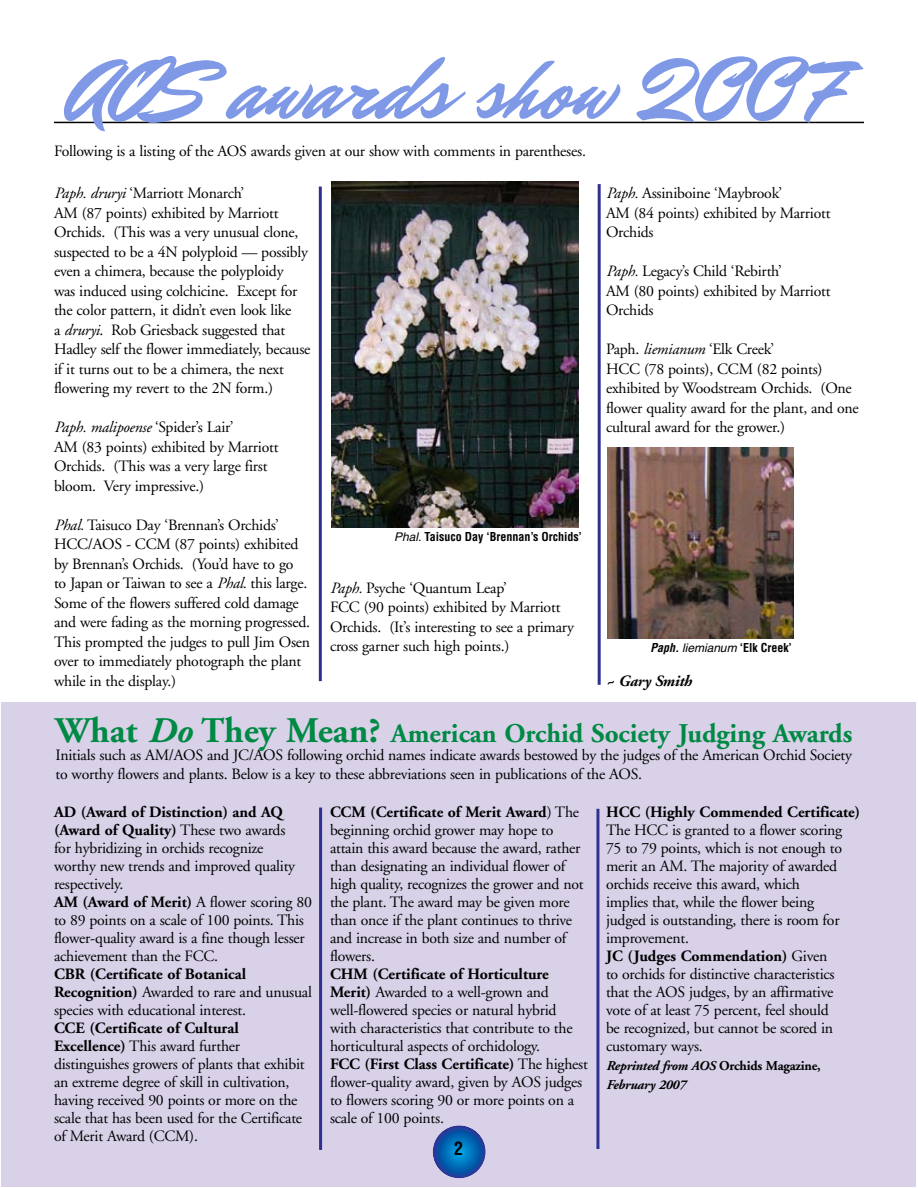
<style>
.page{position:relative;width:918px;height:1188px;background:#fff}
.page>*{position:absolute;margin:0;border:0;box-sizing:border-box;transform-origin:0 0}
.t1{font:90px "Mr Dafoe";color:#8099e6}
.t2{font:700 27px "Adobe Garamond";color:#008944}
.t3{font:15.75px/18px "Adobe Garamond";letter-spacing:-.015em;color:#000}
.t4{font:700 15.75px "Adobe Garamond";color:#000}
.t5{font:italic 700 15.75px "Adobe Garamond";letter-spacing:-.015em;color:#000}
.t6{font:italic 700 13.5px/18.8px "Adobe Garamond";letter-spacing:-.015em;color:#000}
.t7{font:700 condensed 12px "Helvetica";color:#000}
.s1{font-style:italic}
.s2{font-weight:400;font-style:italic;font-stretch:normal}
.s3{font-size:36px}
.s4{font-style:italic;font-size:36px}
.s5{font-weight:700}
.s6{font-style:normal}
</style>
<div class="page">
<div style="left:2px;top:702px;width:914px;height:484px;background:#d8d1e8"></div>
<svg style="left:433px;top:1125px;width:53px;height:53px;background:#115dad"></svg>
<hr style="left:54px;top:122px;width:810px;height:1px;background:#000">
<img style="left:332px;top:182px;width:247px;height:346px">
<img style="left:608px;top:447px;width:186px;height:192px">
<hr style="left:319px;top:187px;width:3px;height:494px;background:#2e3192">
<hr style="left:598px;top:184px;width:3px;height:501px;background:#2e3192">
<hr style="left:319px;top:808px;width:3px;height:342px;background:#2e3192">
<hr style="left:596px;top:809px;width:3px;height:340px;background:#2e3192">
<svg style="left:453px;top:1136px;width:9px;height:19px"></svg>
<h1 class="t1" style="left:69px;top:29px;width:783px">AOS awards show 2007</h1>
<p class="t3" style="left:54px;top:143px;width:533px">Following is a listing of the AOS awards given at our show with comments in parentheses.</p>
<p class="t3" style="left:54px;top:184px;width:258px;line-height:19.5px"><span class="s1">Paph. druryi</span> ‘Marriott Monarch’<br>AM (87 points) exhibited by Marriott Orchids. (This was a very unusual clone, suspected to be a 4N polyploid — possibly even a chimera, because the polyploidy<br>was induced using colchicine. Except for the color pattern, it didn’t even look like<br>a <span class="s1">druryi</span>. Rob Griesback suggested that Hadley self the flower immediately, because if it turns out to be a chimera, the next flowering my revert to the 2N form.)</p>
<p class="t3" style="left:54px;top:418px;width:226px;line-height:19.5px"><span class="s1">Paph. malipoense</span> ‘Spider’s Lair’<br>AM (83 points) exhibited by Marriott Orchids. (This was a very large first bloom. Very impressive.)</p>
<p class="t3" style="left:54px;top:516px;width:258px;line-height:19.5px"><span class="s1">Phal.</span> Taisuco Day ‘Brennan’s Orchids’ HCC/AOS - CCM (87 points) exhibited by Brennan’s Orchids. (You’d have to go<br>to Japan or Taiwan to see a <span class="s1">Phal.</span> this large.<br>Some of the flowers suffered cold damage and were fading as the morning progressed.<br>This prompted the judges to pull Jim Osen over to immediately photograph the plant while in the display.)</p>
<p class="t3" style="left:606px;top:184px;width:226px;line-height:19.5px"><span class="s1">Paph.</span> Assiniboine ‘Maybrook’<br>AM (84 points) exhibited by Marriott<br>Orchids</p>
<p class="t3" style="left:606px;top:262px;width:226px;line-height:19.5px"><span class="s1">Paph.</span> Legacy’s Child ‘Rebirth’<br>AM (80 points) exhibited by Marriott<br>Orchids</p>
<p class="t3" style="left:606px;top:340px;width:254px;line-height:19.5px">Paph. <span class="s1">liemianum</span> ‘Elk Creek’<br>HCC (78 points), CCM (82 points) exhibited by Woodstream Orchids. (One flower quality award for the plant, and one cultural award for the grower.)</p>
<p class="t7" style="left:394px;top:529px;width:189px"><span class="s2">Phal.</span> Taisuco Day ‘Brennan’s Orchids’</p>
<p class="t3" style="left:330px;top:578px;width:246px;line-height:19.5px"><span class="s1">Paph.</span> Psyche ‘Quantum Leap’<br>FCC (90 points) exhibited by Marriott Orchids. (It’s interesting to see a primary cross garner such high points.)</p>
<p class="t7" style="left:650px;top:640px;width:143px"><span class="s1">Paph.</span> <span class="s2">liemianum</span> ‘Elk Creek’</p>
<p class="t5" style="left:606px;top:672px;width:87px">~ Gary Smith</p>
<h2 class="t2" style="left:56px;top:718px;width:798px"><span class="s3">What</span> <span class="s4">Do</span> <span class="s3">They Mean?</span> American Orchid Society Judging Awards</h2>
<p class="t3" style="left:56px;top:746px;width:798px;line-height:18.8px">Initials such as AM/AOS and JC/AOS following orchid names indicate awards bestowed by the judges of the American Orchid Society to worthy flowers and plants. Below is a key to these abbreviations seen in publications of the AOS.</p>
<p class="t3" style="left:54px;top:804px;width:259px"><span class="s5">AD (Award of Distinction) and AQ (Award of Quality)</span> These two awards<br>for hybridizing in orchids recognize<br>worthy new trends and improved quality respectively.<br><span class="s5">AM (Award of Merit)</span> A flower scoring 80 to 89 points on a scale of 100 points. This flower-quality award is a fine though lesser achievement than the FCC.</p>
<p class="t3" style="left:54px;top:966px;width:259px"><span class="s5">CBR (Certificate of Botanical<br>Recognition)</span> Awarded to rare and unusual species with educational interest.</p>
<p class="t3" style="left:54px;top:1020px;width:252px"><span class="s5">CCE (Certificate of Cultural Excellence)</span> This award further distinguishes growers of plants that exhibit an extreme degree of skill in cultivation, having received 90 points or more on the scale that has been used for the Certificate of Merit Award (CCM).</p>
<p class="t3" style="left:330px;top:804px;width:255px"><span class="s5">CCM (Certificate of Merit Award</span>) The beginning orchid grower may hope to attain this award because the award, rather than designating an individual flower of high quality, recognizes the grower and not the plant. The award may be given more than once if the plant continues to thrive and increase in both size and number of flowers.</p>
<p class="t3" style="left:330px;top:966px;width:260px"><span class="s5">CHM (Certificate of Horticulture Merit)</span> Awarded to a well-grown and well-flowered species or natural hybrid<br>with characteristics that contribute to the horticultural aspects of orchidology.<br><span class="s5">FCC (First Class Certificate)</span> The highest flower-quality award, given by AOS judges to flowers scoring 90 or more points on a scale of 100 points.</p>
<p class="t4" style="left:606px;top:804px;width:256px">HCC (Highly Commended Certificate)</p>
<p class="t3" style="left:606px;top:822px;width:238px">The HCC is granted to a flower scoring 75 to 79 points, which is not enough to merit an AM. The majority of awarded orchids receive this award, which implies that, while the flower being judged is outstanding, there is room for improvement.<br><span class="s5">JC (Judges Commendation)</span> Given to orchids for distinctive characteristics that the AOS judges, by an affirmative vote of at least 75 percent, feel should be recognized, but cannot be scored in customary ways.</p>
<p class="t6" style="left:606px;top:1057px;width:216px">Reprinted from AOS <span class="s6">Orchids Magazine,<br></span>February 2007</p>
</div>
